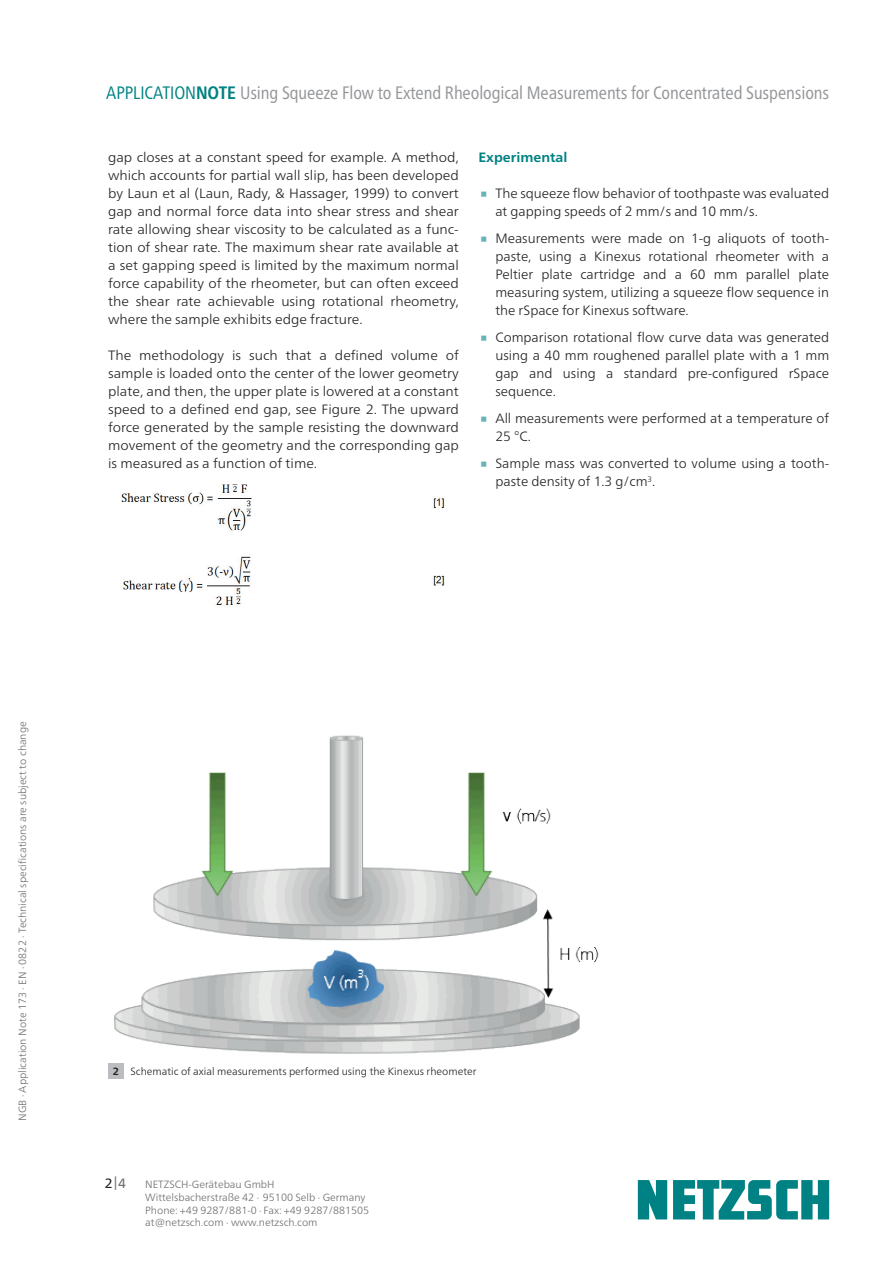
<style>
.page{position:relative;width:893px;height:1263px;background:#fff}
.page>*{position:absolute;margin:0;border:0;box-sizing:border-box;transform-origin:0 0}
.t1{font:45px "Frutiger Neue LTW1 G";color:#67b3b7}
.t2{font:condensed 18px "Frutiger Neue LTW1 G";letter-spacing:-.005em;color:#939598}
.t3{font:300 13.5px/18px "Frutiger Neue LTW1 G";color:#231f20;text-align:justify;scale:1.04 1}
.t4{font:300 13.5px/18px "Frutiger Neue LTW1 G";color:#231f20}
.t5{font:700 13.5px "Frutiger Neue LTW1 G";color:#008183;scale:1.04 1}
.t6{font:13.5px "Frutiger Neue LTW1 G";color:#6c6d70}
.t7{font:300 10.5px/12.8px "Frutiger Neue LTW1 G";color:#6c6d70}
.t8{font:300 10.5px "Frutiger Neue LTW1 G";color:#231f20}
.s1{color:#008183}
.s2{font-weight:700;color:#008183}
.s3{font-weight:700}
.s4{color:#231f20}
</style>
<div class="page">
<svg style="left:638px;top:1180px;width:191px;height:39px"></svg>
<img style="left:114px;top:735px;width:485px;height:319px">
<img style="left:121px;top:484px;width:324px;height:122px">
<div style="left:108px;top:1063px;width:16px;height:15px;background:#bcbdc0"></div>
<h2 class="t2" style="left:106px;top:79px;width:724px"><span class="s1">APPLICATION</span><span class="s2">NOTE</span> Using Squeeze Flow to Extend Rheological Measurements for Concentrated Suspensions</h2>
<p class="t3" style="left:108px;top:148px;width:339px">gap closes at a constant speed for example. A method, which accounts for partial wall slip, has been developed by Laun et al (Laun, Rady, &amp; Hassager, 1999) to convert gap and normal force data into shear stress and shear rate allowing shear viscosity to be calculated as a func&shy;tion of shear rate. The maximum shear rate available at a set gapping speed is limited by the maximum normal force capability of the rheometer, but can often exceed the shear rate achievable using rotational rheometry, where the sample exhibits edge fracture.</p>
<p class="t3" style="left:108px;top:346px;width:339px">The methodology is such that a defined volume of sample is loaded onto the center of the lower geometry plate, and then, the upper plate is lowered at a constant speed to a defined end gap, see Figure 2. The upward force generated by the sample resisting the downward movement of the geometry and the corresponding gap is measured as a function of time.</p>
<p class="t5" style="left:478px;top:149px;width:87px">Experimental</p>
<h1 class="t1" style="left:478px;top:163px;width:12px">∙</h1>
<p class="t4" style="left:495px;top:184px;width:335px">The squeeze flow behavior of toothpaste was evaluated at gapping speeds of 2 mm/s and 10 mm/s.</p>
<h1 class="t1" style="left:478px;top:208px;width:12px">∙</h1>
<p class="t4" style="left:495px;top:229px;width:335px;text-align:justify">Measurements were made on 1-g aliquots of tooth&shy;paste, using a Kinexus rotational rheometer with a Peltier plate cartridge and a 60 mm parallel plate measuring system, utilizing a squeeze flow sequence in the rSpace for Kinexus software.</p>
<h1 class="t1" style="left:478px;top:307px;width:12px">∙</h1>
<p class="t4" style="left:495px;top:328px;width:335px;text-align:justify">Comparison rotational flow curve data was generated using a 40 mm roughened parallel plate with a 1 mm gap and using a standard pre-configured rSpace sequence.</p>
<h1 class="t1" style="left:478px;top:388px;width:12px">∙</h1>
<p class="t4" style="left:495px;top:409px;width:335px">All measurements were performed at a temperature of<br>25 °C.</p>
<h1 class="t1" style="left:478px;top:433px;width:12px">∙</h1>
<p class="t4" style="left:495px;top:454px;width:335px">Sample mass was converted to volume using a tooth&shy;paste density of 1.3 g/cm<sup>3</sup>.</p>
<p class="t7" style="left:16px;top:1121px;width:401px;rotate:-90deg">NGB · Application Note 173 · EN · 0822 · Technical specifications are subject to change</p>
<p class="t8" style="left:113px;top:1065px;width:365px"><span class="s3">2</span> Schematic of axial measurements performed using the Kinexus rheometer</p>
<p class="t6" style="left:105px;top:1175px;width:23px"><span class="s4">2</span>|4</p>
<p class="t7" style="left:145px;top:1178px;width:226px">NETZSCH-Gerätebau GmbH Wittelsbacherstraße 42 ∙ 95100 Selb ∙ Germany Phone: +49 9287/881-0 ∙ Fax: +49 9287/881505 at@netzsch.com ∙ www.netzsch.com</p>
</div>
